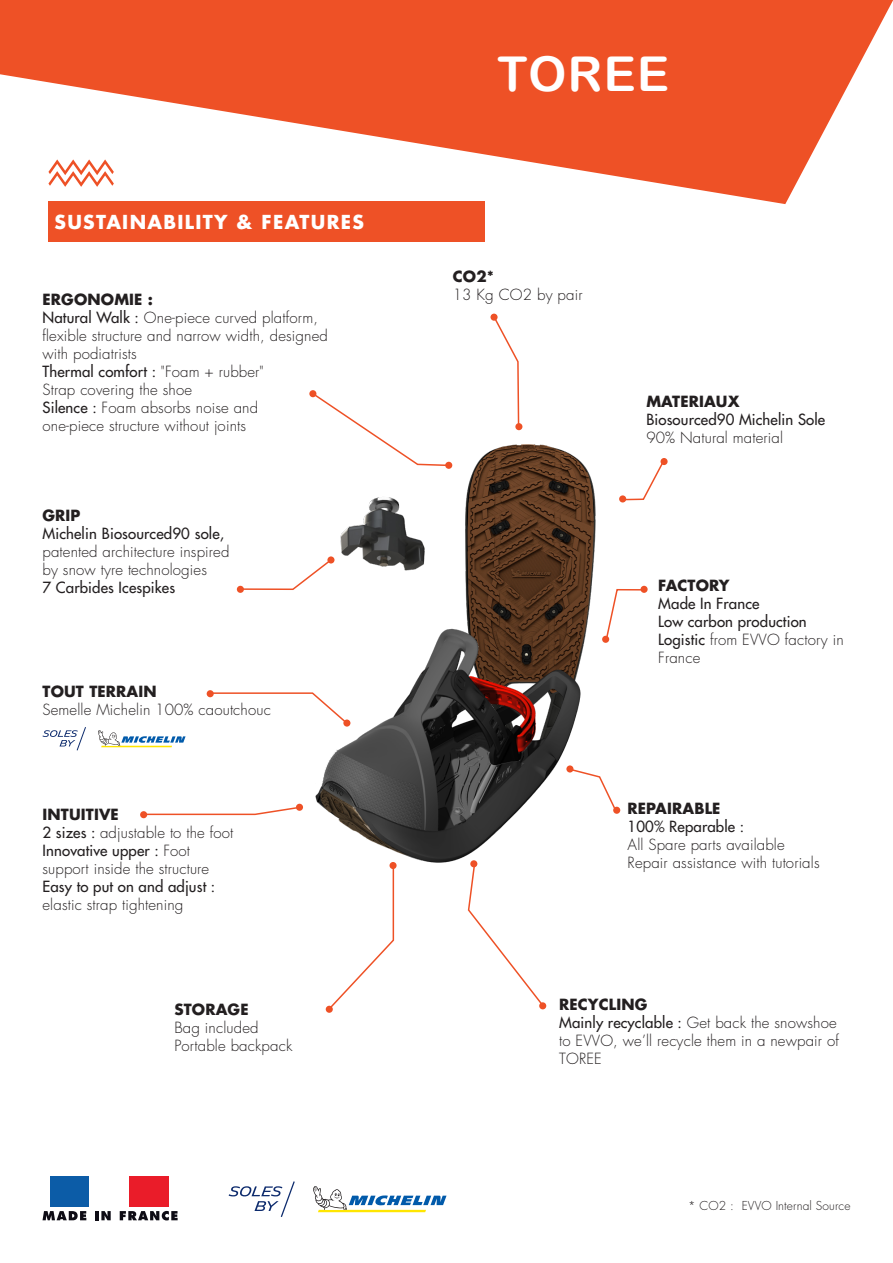
<style>
.page{position:relative;width:893px;height:1263px;background:#fff}
.page>*{position:absolute;margin:0;border:0;box-sizing:border-box;transform-origin:0 0}
.t1{font:48px "Arial Rounded MT Bold";letter-spacing:.03em;color:#fff}
.t2{font:700 18.75px "Futura Std";letter-spacing:.07em;color:#fff}
.Texte{font:300 15px/18px "Futura Std";letter-spacing:.01em;color:#231f20}
.Texte-2{font:500 15px "Futura Std";letter-spacing:.01em;color:#231f20}
.Texte-3{font:700 15px "Futura Std";letter-spacing:.01em;color:#231f20}
.Texte-4{font:300 12px "Futura Std";letter-spacing:.01em;color:#231f20}
.s1{font-weight:500}
.s2{font-weight:300}
</style>
<div class="page">
<svg style="left:0;top:0;width:893px;height:204px;fill:#ee5126"></svg>
<div style="left:48px;top:201px;width:437px;height:40px;background:#ee5126"></div>
<svg style="left:43px;top:1211px;width:43px;height:9px"></svg>
<svg style="left:95px;top:1211px;width:16px;height:9px"></svg>
<svg style="left:120px;top:1211px;width:58px;height:9px"></svg>
<div style="left:50px;top:1177px;width:40px;height:30px;background:#0c5ca7"></div>
<div style="left:129px;top:1177px;width:39px;height:30px;background:#ea1c29"></div>
<svg style="left:48px;top:159px;width:66px;height:28px"></svg>
<img style="left:445px;top:423px;width:181px;height:122px">
<img style="left:340px;top:497px;width:84px;height:48px">
<img style="left:236px;top:545px;width:412px;height:324px">
<svg style="left:229px;top:1181px;width:66px;height:36px"></svg>
<svg style="left:313px;top:1186px;width:133px;height:26px"></svg>
<svg style="left:493px;top:320px;width:27px;height:107px"></svg>
<div style="left:309px;top:390px;width:7px;height:7px;background:#ee5126;border-radius:50%"></div>
<div style="left:445px;top:462px;width:7px;height:7px;background:#ee5126;border-radius:50%"></div>
<svg style="left:240px;top:559px;width:92px;height:32px"></svg>
<div style="left:237px;top:586px;width:7px;height:7px;background:#ee5126;border-radius:50%"></div>
<div style="left:327px;top:556px;width:7px;height:7px;background:#ee5126;border-radius:50%"></div>
<div style="left:490px;top:314px;width:8px;height:7px;background:#ee5126;border-radius:50%"></div>
<div style="left:515px;top:423px;width:7px;height:7px;background:#ee5126;border-radius:50%"></div>
<div style="left:207px;top:690px;width:7px;height:7px;background:#ee5126;border-radius:50%"></div>
<svg style="left:343px;top:719px;width:7px;height:8px"></svg>
<div style="left:140px;top:811px;width:7px;height:7px;background:#ee5126;border-radius:50%"></div>
<div style="left:296px;top:804px;width:7px;height:7px;background:#ee5126;border-radius:50%"></div>
<svg style="left:389px;top:862px;width:8px;height:7px"></svg>
<div style="left:566px;top:765px;width:7px;height:7px;background:#ee5126;border-radius:50%"></div>
<div style="left:613px;top:807px;width:7px;height:7px;background:#ee5126;border-radius:50%"></div>
<div style="left:619px;top:495px;width:7px;height:7px;background:#ee5126;border-radius:50%"></div>
<svg style="left:660px;top:458px;width:8px;height:7px"></svg>
<div style="left:602px;top:636px;width:7px;height:7px;background:#ee5126;border-radius:50%"></div>
<div style="left:640px;top:586px;width:8px;height:7px;background:#ee5126;border-radius:50%"></div>
<svg style="left:312px;top:392px;width:136px;height:75px"></svg>
<svg style="left:619px;top:459px;width:46px;height:42px"></svg>
<svg style="left:605px;top:588px;width:40px;height:53px"></svg>
<svg style="left:568px;top:767px;width:48px;height:43px"></svg>
<svg style="left:467px;top:862px;width:79px;height:147px"></svg>
<svg style="left:326px;top:864px;width:69px;height:148px"></svg>
<svg style="left:141px;top:806px;width:159px;height:10px"></svg>
<svg style="left:211px;top:692px;width:138px;height:33px"></svg>
<svg style="left:43px;top:727px;width:43px;height:24px"></svg>
<svg style="left:98px;top:730px;width:88px;height:17px"></svg>
<p class="t2" style="left:55px;top:210px;width:311px">SUSTAINABILITY &amp; FEATURES</p>
<p class="Texte-3" style="left:43px;top:289px;width:112px">ERGONOMIE :</p>
<p class="Texte" style="left:43px;top:309px;width:287px"><span class="s1">Natural Walk :</span> One-piece curved platform, flexible structure and narrow width, designed with podiatrists</p>
<p class="Texte-2" style="left:43px;top:362px;width:223px">Thermal comfort : <span class="s2">"Foam + rubber"</span></p>
<p class="Texte" style="left:43px;top:381px;width:151px">Strap covering the shoe</p>
<p class="Texte" style="left:43px;top:399px;width:217px"><span class="s1">Silence :</span> Foam absorbs noise and</p>
<p class="Texte" style="left:43px;top:417px;width:205px">one-piece structure without joints</p>
<p class="Texte-3" style="left:43px;top:505px;width:40px">GRIP</p>
<p class="Texte-2" style="left:43px;top:524px;width:183px">Michelin Biosourced90 sole,</p>
<p class="Texte" style="left:43px;top:542px;width:188px">patented architecture inspired by snow tyre technologies</p>
<p class="Texte-2" style="left:43px;top:578px;width:134px">7 Carbides Icespikes</p>
<p class="Texte-3" style="left:43px;top:681px;width:116px">TOUT TERRAIN</p>
<p class="Texte" style="left:43px;top:701px;width:230px">Semelle Michelin 100% caoutchouc</p>
<p class="Texte-3" style="left:43px;top:805px;width:78px">INTUITIVE</p>
<p class="Texte" style="left:43px;top:824px;width:192px"><span class="s1">2 sizes :</span> adjustable to the foot</p>
<p class="Texte" style="left:43px;top:842px;width:174px"><span class="s1">Innovative upper :</span> Foot support inside the structure<br><span class="s1">Easy to put on and adjust : </span>elastic strap tightening</p>
<p class="Texte-3" style="left:174px;top:999px;width:76px">STORAGE</p>
<p class="Texte" style="left:174px;top:1019px;width:86px">Bag included</p>
<p class="Texte" style="left:174px;top:1037px;width:120px">Portable backpack</p>
<p class="t1" style="left:497px;top:46px;width:173px">TOREE</p>
<p class="Texte-3" style="left:453px;top:267px;width:43px">CO2*</p>
<p class="Texte" style="left:453px;top:286px;width:131px">13 Kg CO2 by pair</p>
<p class="Texte-3" style="left:646px;top:391px;width:95px">MATERIAUX</p>
<p class="Texte-2" style="left:646px;top:410px;width:180px">Biosourced90 Michelin Sole</p>
<p class="Texte" style="left:646px;top:429px;width:138px">90% Natural material</p>
<p class="Texte-3" style="left:658px;top:575px;width:73px">FACTORY</p>
<p class="Texte-2" style="left:658px;top:594px;width:103px">Made In France</p>
<p class="Texte-2" style="left:658px;top:612px;width:150px">Low carbon production</p>
<p class="Texte" style="left:658px;top:631px;width:187px"><span class="s1">Logistic</span> from EVVO factory in<br>France</p>
<p class="Texte-3" style="left:628px;top:798px;width:94px">REPAIRABLE</p>
<p class="Texte-2" style="left:628px;top:817px;width:118px">100% Reparable :</p>
<p class="Texte" style="left:628px;top:836px;width:159px">All Spare parts available</p>
<p class="Texte" style="left:628px;top:854px;width:194px">Repair assistance with tutorials</p>
<p class="Texte-3" style="left:559px;top:994px;width:90px">RECYCLING</p>
<p class="Texte" style="left:559px;top:1013px;width:281px"><span class="s1">Mainly recyclable :</span> Get back the snowshoe to EVVO, we’ll recycle them in a newpair of<br>TOREE</p>
<p class="Texte-4" style="left:688px;top:1198px;width:164px">* CO2 : EVVO Internal Source</p>
</div>
